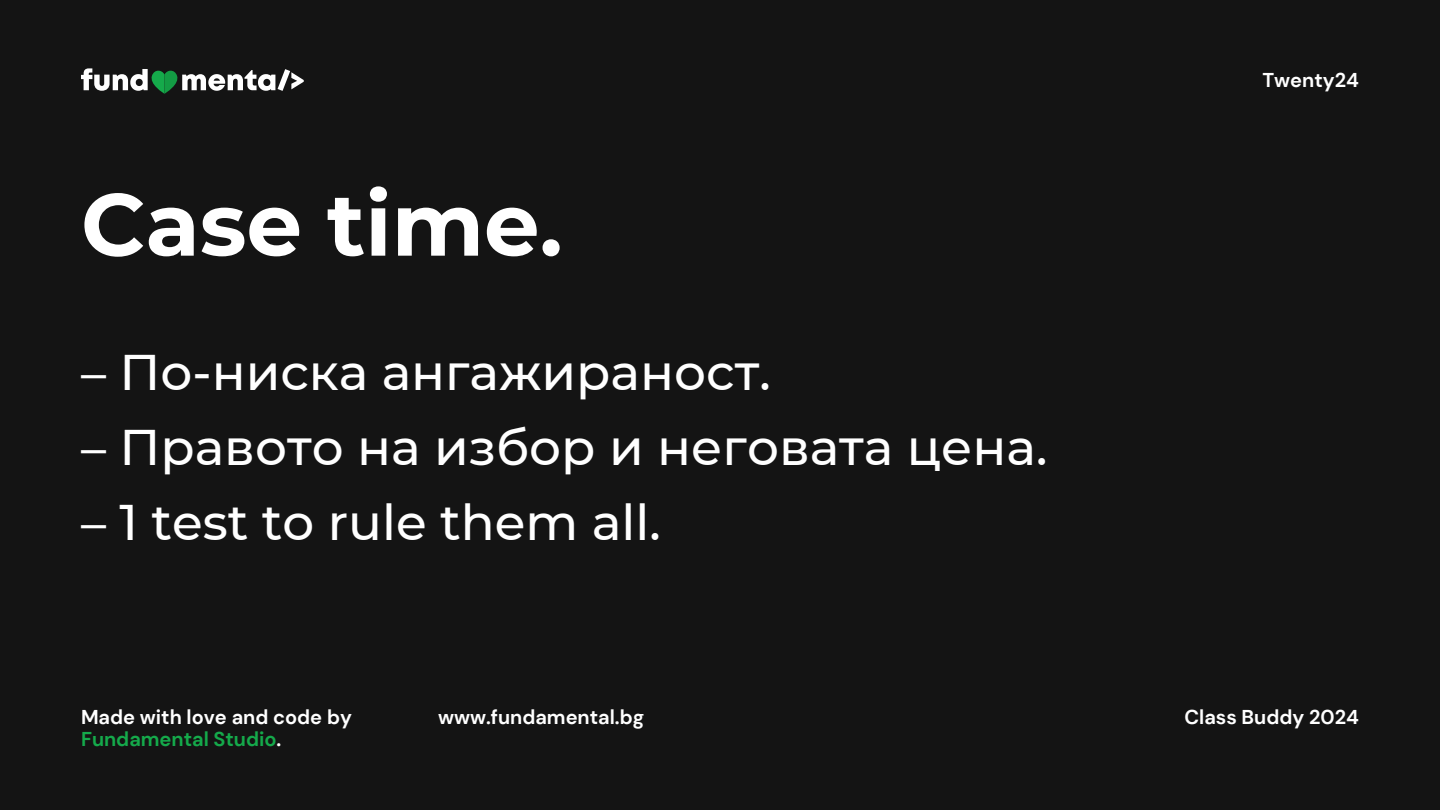
<style>
.page{position:relative;width:1440px;height:810px;background:#141414}
.page>*{position:absolute;margin:0;border:0;box-sizing:border-box;transform-origin:0 0}
.t1{font:700 88px "Montserrat";color:#fff}
.t2{font:500 50px "Montserrat";color:#fff}
.t3{font:700 20px "DM Sans";color:#fff}
.t4{font:700 20px "DM Sans";color:#15aa4b}
.s1{color:#fff}
</style>
<div class="page">
<svg style="left:81px;top:68px;width:223px;height:26px"></svg>
<p class="t1" style="left:81px;top:170px;width:483px">Case time.</p>
<p class="t2" style="left:81px;top:342px;width:691px">– По-ниска ангажираност.</p>
<p class="t2" style="left:81px;top:417px;width:968px">– Правото на избор и неговата цена.</p>
<p class="t2" style="left:81px;top:492px;width:581px">– 1 test to rule them all.</p>
<p class="t3" style="left:1262px;top:67px;width:98px">Twenty24</p>
<h1 class="t3" style="left:81px;top:704px;width:273px">Made with love and code by</h1>
<h2 class="t4" style="left:81px;top:726px;width:202px">Fundamental Studio<span class="s1">.</span></h2>
<p class="t3" style="left:438px;top:704px;width:208px">www.fundamental.bg</p>
<p class="t3" style="left:1184px;top:704px;width:176px">Class Buddy 2024</p>
</div>
